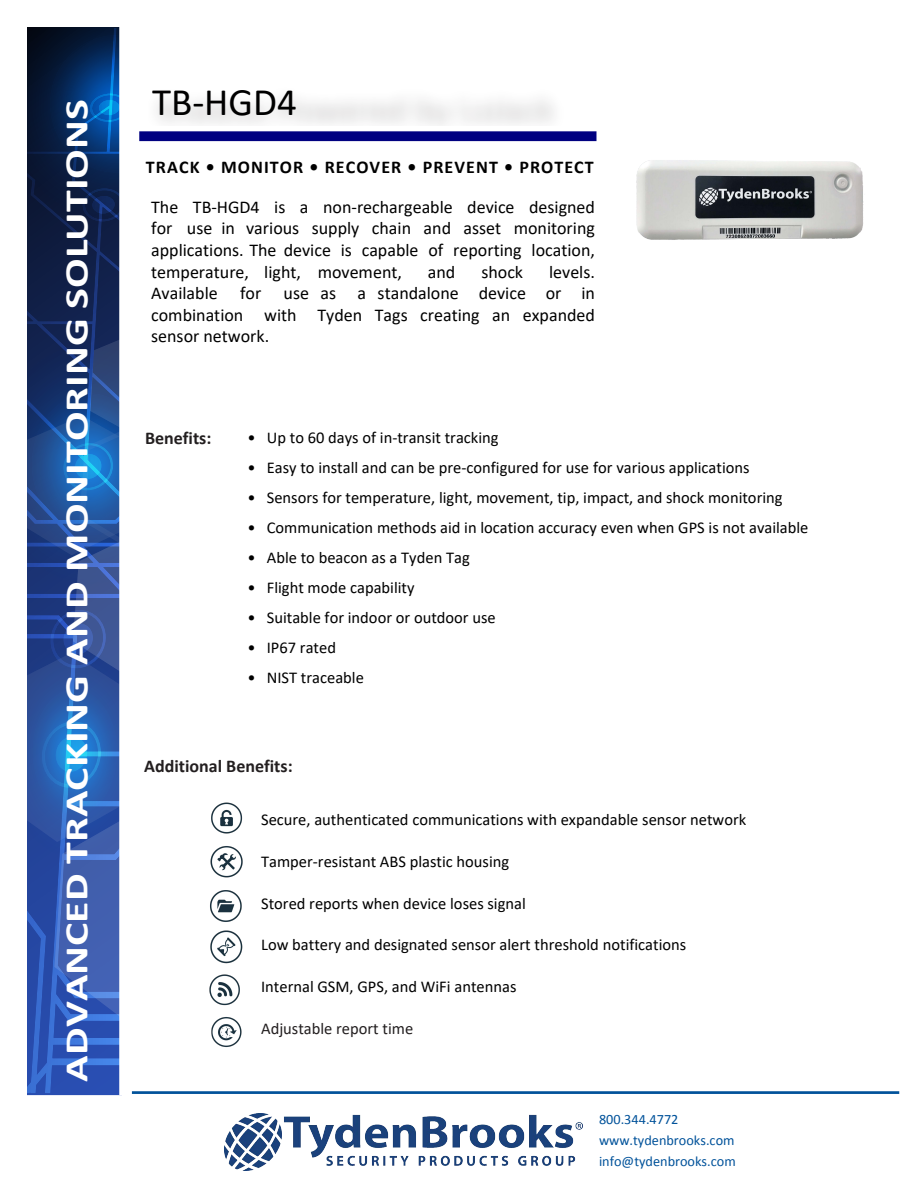
<style>
.page{position:relative;width:918px;height:1188px;background:#fff}
.page>*{position:absolute;margin:0;border:0;box-sizing:border-box;transform-origin:0 0}
.t1{font:39px "Calibri";color:#000}
.t2{font:700 33px "Calibri";color:#fff;scale:1.33 1}
.t3{font:18px/21.6px "Calibri";color:#000;text-align:justify}
.t4{font:700 18px "Calibri";letter-spacing:.06em;color:#000}
.t5{font:700 18px "Calibri";color:#231f20}
.t6{font:16.5px "Calibri";color:#000}
.t7{font:16.5px "Calibri";color:#231f20}
.t8{font:14.25px/21px "Calibri";color:#01529a}
.s1{font-style:inherit}
</style>
<div class="page">
<div style="left:146px;top:85px;width:420px;height:56px;background:#f8f7f8"></div>
<svg style="left:27px;top:221px;width:92px;height:872px;background:#1c3573"></svg>
<svg style="left:27px;top:27px;width:92px;height:194px;background:#082651"></svg>
<svg style="left:27px;top:324px;width:92px;height:709px;background:#2a54a0"></svg>
<img style="left:139px;top:131px;width:458px;height:11px">
<img style="left:211px;top:1017px;width:30px;height:30px">
<img style="left:209px;top:974px;width:31px;height:32px">
<img style="left:210px;top:930px;width:33px;height:34px">
<img style="left:210px;top:846px;width:33px;height:32px">
<img style="left:211px;top:802px;width:32px;height:32px">
<img style="left:210px;top:890px;width:32px;height:32px">
<hr style="left:132px;top:1091px;width:767px;height:3px;background:#01529a">
<img style="left:224px;top:1114px;width:358px;height:56px">
<img style="left:636px;top:160px;width:228px;height:80px">
<p class="t2" style="left:53px;top:1082px;width:740px;rotate:-90deg"><span class="s1">ADVANCED</span> TRACKING AND <span class="s1">MONITOR</span>ING SOLUTIONS</p>
<h1 class="t1" style="left:152px;top:75px;width:146px">TB-HGD4</h1>
<p class="t4" style="left:146px;top:154px;width:449px">TRACK • MONITOR • RECOVER • PREVENT • PROTECT</p>
<p class="t3" style="left:151px;top:196px;width:445px">The TB-HGD4 is a non-rechargeable device designed for use in various supply chain and asset monitoring applications. The device is capable of reporting location, temperature, light, movement,</p>
<p class="t3" style="left:151px;top:260px;width:445px;text-indent:398px">levels.<br>Available for use as a standalone device or in combination with Tyden Tags creating an expanded sensor network.</p>
<p class="t3" style="left:428px;top:260px;width:29px">and</p>
<p class="t3" style="left:481px;top:260px;width:43px">shock</p>
<p class="t5" style="left:145px;top:425px;width:68px">Benefits<span class="s1">:</span></p>
<p class="t6" style="left:247px;top:426px;width:253px">• Up to 60 days of in-transit tracking</p>
<p class="t6" style="left:247px;top:456px;width:504px">• Easy to install and can be pre-configured for use for various applications</p>
<p class="t6" style="left:247px;top:486px;width:537px">• Sensors for temperature, light, movement, tip, impact, and shock monitoring</p>
<p class="t6" style="left:247px;top:516px;width:563px">• Communication methods aid in location accuracy even when GPS is not available</p>
<p class="t6" style="left:247px;top:546px;width:224px">• Able to beacon as a Tyden Tag</p>
<p class="t6" style="left:247px;top:576px;width:169px">• Flight mode capability</p>
<p class="t6" style="left:247px;top:606px;width:250px">• Suitable for indoor or outdoor use</p>
<p class="t6" style="left:247px;top:636px;width:90px">• IP67 rated</p>
<p class="t6" style="left:247px;top:666px;width:118px">• NIST traceable</p>
<p class="t5" style="left:144px;top:753px;width:150px">Additional Benefits:</p>
<p class="t6" style="left:261px;top:808px;width:487px">Secure, authenticated communications with expandable sensor network</p>
<p class="t6" style="left:261px;top:850px;width:250px">Tamper-resistant ABS plastic housing</p>
<p class="t6" style="left:261px;top:892px;width:266px">Stored reports when device loses signal</p>
<p class="t6" style="left:261px;top:933px;width:427px">Low battery and designated sensor alert threshold notifications</p>
<p class="t6" style="left:261px;top:975px;width:257px">Internal GSM, GPS, and WiFi antennas</p>
<p class="t7" style="left:261px;top:1017px;width:154px">Adjustable report time</p>
<p class="t8" style="left:599px;top:1109px;width:138px">800.344.4772 www.tydenbrooks.com info@tydenbrooks.com</p>
</div>
